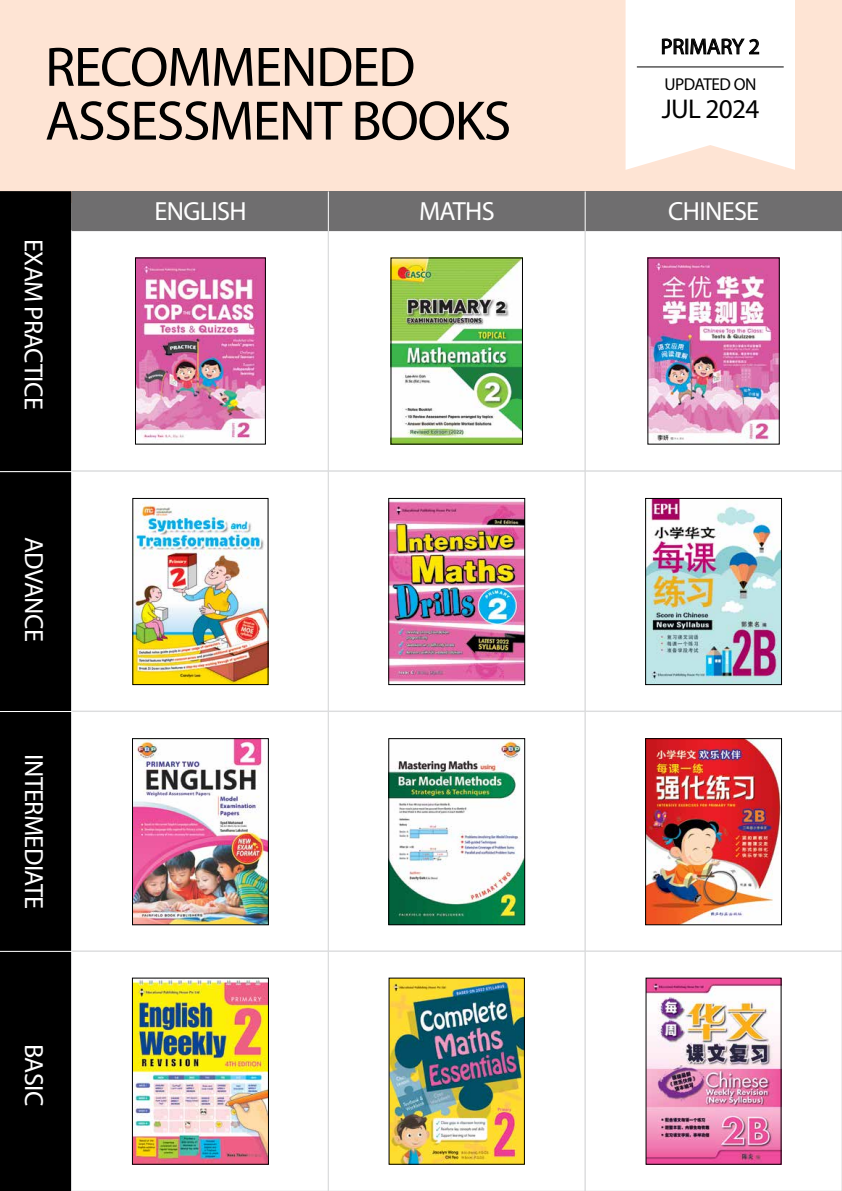
<style>
.page{position:relative;width:842px;height:1191px;background:#fff}
.page>*{position:absolute;margin:0;border:0;box-sizing:border-box;transform-origin:0 0}
.t1{font:700 56px/53.8px "Century Gothic";letter-spacing:-.025em;color:#000}
.t2{font:27.2px "Century Gothic";letter-spacing:-.025em;color:#000}
.t3{font:700 26.3px "Century Gothic";letter-spacing:-.025em;color:#fff}
.t4{font:26.3px "Century Gothic";letter-spacing:-.025em;color:#fff}
.t5{font:700 22px "Century Gothic";color:#000}
.t6{font:17.2px "Century Gothic";letter-spacing:-.025em;color:#000}
</style>
<div class="page">
<div style="left:0;top:0;width:842px;height:202px;background:#fee4d4"></div>
<div style="left:0;top:191px;width:72px;height:280px;background:#000"></div>
<div style="left:0;top:471px;width:72px;height:240px;background:#000"></div>
<div style="left:0;top:711px;width:72px;height:240px;background:#000"></div>
<div style="left:0;top:951px;width:72px;height:240px;background:#000"></div>
<svg style="left:625px;top:0;width:170px;height:170px;background:#f8f6f5"></svg>
<hr style="left:637px;top:67px;width:147px;height:1px;background:#000">
<div style="left:585px;top:230px;width:257px;height:241px;border:1px solid #dcddde"></div>
<div style="left:71px;top:470px;width:258px;height:241px;border:1px solid #dcddde"></div>
<div style="left:328px;top:470px;width:258px;height:241px;border:1px solid #dcddde"></div>
<div style="left:585px;top:470px;width:257px;height:241px;border:1px solid #dcddde"></div>
<div style="left:71px;top:711px;width:258px;height:240px;border:1px solid #dcddde"></div>
<div style="left:328px;top:711px;width:258px;height:240px;border:1px solid #dcddde"></div>
<div style="left:585px;top:711px;width:257px;height:240px;border:1px solid #dcddde"></div>
<svg style="left:71px;top:950px;width:257px;height:241px"></svg>
<svg style="left:328px;top:950px;width:257px;height:241px"></svg>
<svg style="left:585px;top:950px;width:257px;height:241px"></svg>
<div style="left:585px;top:191px;width:257px;height:40px;background:#6f6e6f"></div>
<div style="left:328px;top:191px;width:257px;height:40px;background:#6f6e6f"></div>
<hr style="left:0;top:471px;width:72px;height:1px;background:#fff">
<hr style="left:0;top:711px;width:72px;height:1px;background:#fff">
<hr style="left:0;top:951px;width:72px;height:1px;background:#fff">
<div style="left:72px;top:191px;width:257px;height:40px;background:#6f6e6f"></div>
<hr style="left:328px;top:191px;width:1px;height:40px;background:#fff">
<hr style="left:585px;top:191px;width:1px;height:40px;background:#fff">
<img style="left:134px;top:979px;width:133px;height:183px">
<div style="left:132px;top:977px;width:137px;height:187px;border:1px solid #000"></div>
<img style="left:134px;top:740px;width:133px;height:183px">
<div style="left:132px;top:738px;width:137px;height:187px;border:1px solid #000"></div>
<img style="left:134px;top:504px;width:133px;height:179px">
<div style="left:132px;top:498px;width:137px;height:187px;border:1px solid #000"></div>
<img style="left:137px;top:259px;width:127px;height:183px">
<div style="left:135px;top:257px;width:131px;height:187px;border:1px solid #000"></div>
<img style="left:391px;top:979px;width:132px;height:183px">
<img style="left:390px;top:740px;width:133px;height:183px">
<div style="left:388px;top:738px;width:137px;height:187px;border:1px solid #000"></div>
<img style="left:390px;top:501px;width:133px;height:181px">
<div style="left:388px;top:498px;width:137px;height:187px;border:1px solid #000"></div>
<img style="left:392px;top:259px;width:129px;height:183px">
<img style="left:647px;top:979px;width:133px;height:183px">
<img style="left:647px;top:740px;width:133px;height:183px">
<div style="left:645px;top:738px;width:137px;height:187px;border:1px solid #000"></div>
<img style="left:647px;top:500px;width:133px;height:183px">
<div style="left:645px;top:498px;width:137px;height:187px;border:1px solid #000"></div>
<img style="left:649px;top:259px;width:129px;height:183px">
<h1 class="t1" style="left:45px;top:39px;width:468px">RECOMMENDED<br>ASSESSMENT BOOKS</h1>
<p class="t5" style="left:661px;top:33px;width:101px">PRIMARY 2</p>
<p class="t6" style="left:664px;top:73px;width:94px">UPDATED ON</p>
<p class="t2" style="left:662px;top:92px;width:99px">JUL 2024</p>
<p class="t3" style="left:50px;top:239px;width:172px;rotate:90deg">EXAM PRACTICE</p>
<p class="t3" style="left:50px;top:537px;width:106px;rotate:90deg">ADVANCE</p>
<p class="t3" style="left:50px;top:754px;width:156px;rotate:90deg">INTERMEDIATE</p>
<p class="t3" style="left:50px;top:1043px;width:64px;rotate:90deg">BASIC</p>
<p class="t4" style="left:154px;top:195px;width:94px">ENGLISH</p>
<p class="t4" style="left:419px;top:195px;width:77px">MATHS</p>
<p class="t4" style="left:668px;top:195px;width:93px">CHINESE</p>
</div>
